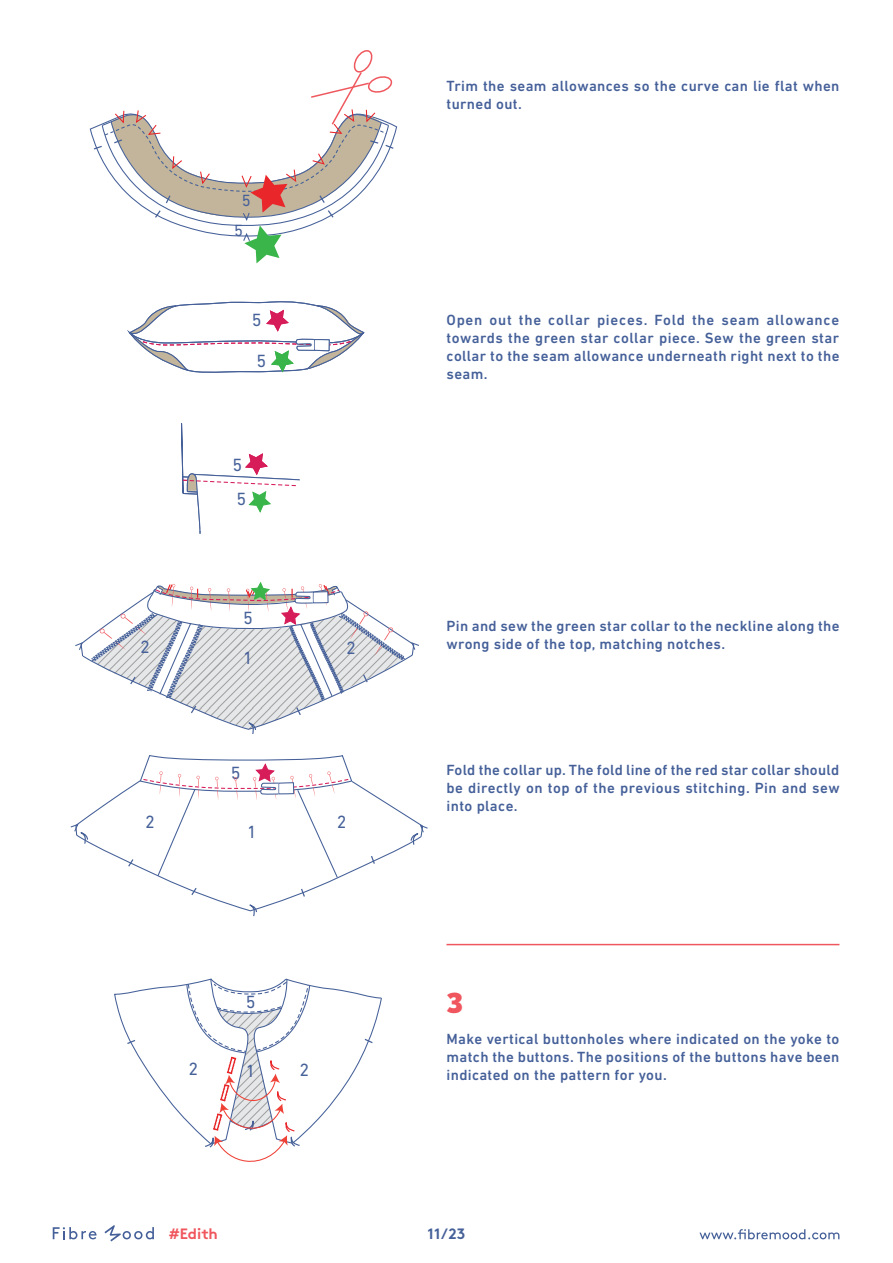
<style>
.page{position:relative;width:893px;height:1263px;background:#fff}
.page>*{position:absolute;margin:0;border:0;box-sizing:border-box;transform-origin:0 0}
.t1{font:29.55px "DIN Next LT Pro";color:#466199}
.t2{font:900 28.5px "Raleway";color:#f0565d}
.t3{font:18px "DIN Next LT Pro";color:#466199}
.t4{font:16.5px "DIN Next LT Pro";color:#466199}
.t5{font:500 15px/18px "DIN Next LT Pro";letter-spacing:.025em;color:#456099;text-align:justify}
.t6{font:700 15px "Brown";letter-spacing:-.01em;color:#f0565d}
.t7{font:700 15px "Brown";color:#456099}
</style>
<div class="page">
<svg style="left:699px;top:1229px;width:140px;height:10px"></svg>
<svg style="left:53px;top:1227px;width:44px;height:12px"></svg>
<svg style="left:104px;top:1225px;width:50px;height:16px"></svg>
<hr style="left:446px;top:944px;width:393px;height:1px;background:#f0565d">
<svg style="left:89px;top:50px;width:309px;height:213px"></svg>
<svg style="left:129px;top:301px;width:236px;height:72px"></svg>
<svg style="left:75px;top:582px;width:344px;height:152px"></svg>
<svg style="left:70px;top:755px;width:358px;height:161px"></svg>
<svg style="left:114px;top:978px;width:268px;height:184px"></svg>
<svg style="left:181px;top:423px;width:119px;height:111px"></svg>
<h1 class="t1" style="left:233px;top:187px;width:19px">5<sup>5</sup></h1>
<p class="t4" style="left:234px;top:221px;width:10px">5</p>
<p class="t3" style="left:252px;top:309px;width:11px">5</p>
<p class="t3" style="left:256px;top:350px;width:11px">5</p>
<p class="t3" style="left:233px;top:454px;width:11px">5</p>
<p class="t3" style="left:243px;top:607px;width:11px">5</p>
<p class="t3" style="left:140px;top:637px;width:11px">2</p>
<p class="t3" style="left:346px;top:637px;width:11px">2</p>
<p class="t3" style="left:243px;top:647px;width:11px">1</p>
<p class="t3" style="left:231px;top:763px;width:11px">5</p>
<p class="t3" style="left:145px;top:811px;width:11px">2</p>
<p class="t3" style="left:337px;top:811px;width:11px">2</p>
<p class="t3" style="left:247px;top:822px;width:11px">1</p>
<p class="t3" style="left:246px;top:991px;width:11px">5</p>
<p class="t3" style="left:188px;top:1058px;width:11px">2</p>
<p class="t3" style="left:246px;top:1061px;width:11px">1</p>
<p class="t3" style="left:300px;top:1060px;width:11px">2</p>
<p class="t5" style="left:446px;top:77px;width:394px">Trim the seam allowances so the curve can lie flat when turned out.</p>
<p class="t5" style="left:446px;top:311px;width:394px">Open out the collar pieces. Fold the seam allowance towards the green star collar piece. Sew the green star collar to the seam allowance underneath right next to the seam.</p>
<p class="t5" style="left:446px;top:617px;width:395px">Pin and sew the green star collar to the neckline along the wrong side of the top, matching notches.</p>
<p class="t5" style="left:446px;top:761px;width:395px">Fold the collar up. The fold line of the red star collar should be directly on top of the previous stitching. Pin and sew into place.</p>
<h2 class="t2" style="left:446px;top:982px;width:18px">3</h2>
<p class="t5" style="left:446px;top:1030px;width:394px">Make vertical buttonholes where indicated on the yoke to match the buttons. The positions of the buttons have been indicated on the pattern for you.</p>
<p class="t6" style="left:169px;top:1222px;width:50px">#Edith</p>
<p class="t7" style="left:428px;top:1221px;width:39px">11/23</p>
</div>
